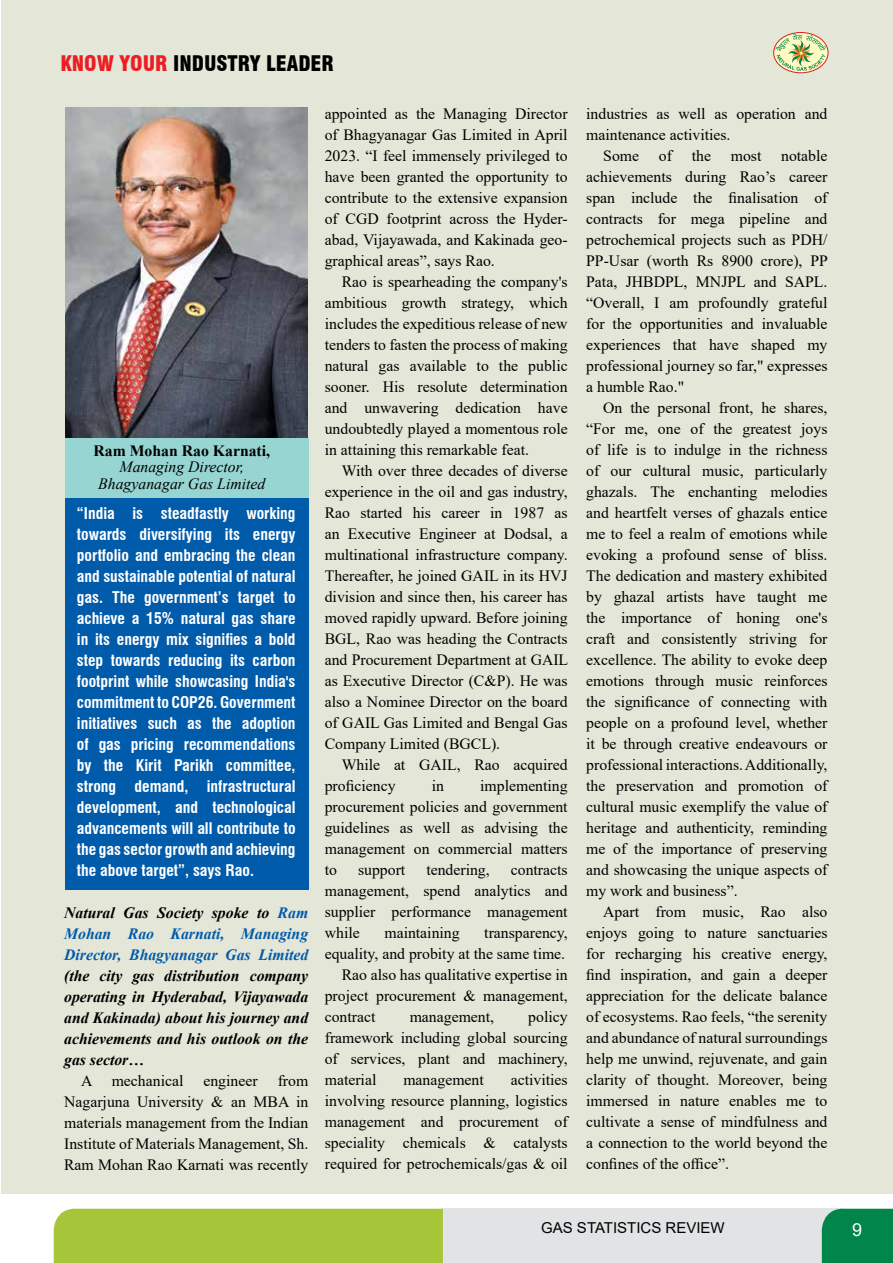
<style>
.page{position:relative;width:893px;height:1263px;background:#fff}
.page>*{position:absolute;margin:0;border:0;box-sizing:border-box;transform-origin:0 0}
.t1{font:900 condensed 21px "Swiss 721 BT";color:#000}
.t2{font:18px "Arial";color:#fff}
.t3{font:15.75px/21px "Times New Roman";color:#000;text-align:justify}
.t4{font:700 condensed 15.75px/21px "Swiss 721 BT";color:#fff;text-align:justify}
.t5{font:italic 700 15.75px/21px "Times New Roman";color:#000;text-align:justify}
.t6{font:italic 700 15.75px/21px "Times New Roman";color:#005baa;text-align:justify}
.t7{font:italic 15.75px/16.5px "Times New Roman";color:#000;text-align:center}
.t8{font:700 15.75px "Times New Roman";color:#000}
.t9{font:15px "Arial";color:#000}
.s1{color:#ed1d24}
.s2{color:#000}
</style>
<div class="page">
<div style="left:442px;top:1209px;width:400px;height:54px;background:#e2e3e4"></div>
<div style="left:54px;top:1209px;width:389px;height:54px;background:#a7c539"></div>
<div style="left:822px;top:1209px;width:71px;height:54px;background:#00854a"></div>
<div style="left:2px;top:0;width:891px;height:1194px;background:#e4e6d7"></div>
<img style="left:65px;top:107px;width:243px;height:332px">
<div style="left:773px;top:32px;width:55px;height:41px;border:1px solid #d2232a;border-radius:50%"></div>
<svg style="left:775px;top:34px;width:51px;height:37px;background:#cdd3a0"></svg>
<div style="left:65px;top:439px;width:243px;height:59px;background:#96d5d2"></div>
<div style="left:65px;top:498px;width:243px;height:391px;background:#005baa"></div>
<h1 class="t1" style="left:60px;top:50px;width:275px"><span class="s1">KNOW YOUR</span> INDUSTRY LEADER</h1>
<p class="t3" style="left:325px;top:103px;width:244px">appointed as the Managing Director of Bhagyanagar Gas Limited in April 2023. “I feel immensely privileged to have been granted the opportunity to contribute to the extensive expansion of CGD footprint across the Hyder&shy;abad, Vijayawada, and Kakinada geo&shy;graphical areas”, says Rao.</p>
<p class="t3" style="left:325px;top:271px;width:244px;text-indent:17px">Rao is spearheading the company's ambitious growth strategy, which includes the expeditious release of new tenders to fasten the process of making natural gas available to the public sooner. His resolute determination and unwavering dedication have undoubtedly played a momentous role in attaining this remarkable feat.</p>
<p class="t3" style="left:325px;top:460px;width:245px;text-indent:17px">With over three decades of diverse experience in the oil and gas industry, Rao started his career in 1987 as an Executive Engineer at Dodsal, a multinational infrastructure company.<br>Thereafter, he joined GAIL in its HVJ division and since then, his career has moved rapidly upward. Before joining BGL, Rao was heading the Contracts and Procurement Department at GAIL as Executive Director (C&amp;P). He was also a Nominee Director on the board of GAIL Gas Limited and Bengal Gas Company Limited (BGCL).</p>
<p class="t3" style="left:325px;top:754px;width:244px;text-indent:17px">While at GAIL, Rao acquired proficiency</p>
<p class="t8" style="left:93px;top:439px;width:178px">Ram Mohan Rao Karnati,</p>
<p class="t7" style="left:98px;top:458px;width:169px">Managing Director,<br>Bhagyanagar Gas Limited</p>
<p class="t4" style="left:77px;top:503px;width:220px">“India is steadfastly working towards diversifying its energy portfolio and embracing the clean and sustainable potential of natural gas. The government’s target to achieve a 15% natural gas share in its energy mix signifies a bold step towards reducing its carbon footprint while showcasing India's commitment to COP26. Government initiatives such as the adoption of gas pricing recommendations by the Kirit Parikh committee, strong demand, infrastructural development, and technological advancements will all contribute to the gas sector growth and achieving the above target”, says Rao.</p>
<p class="t6" style="left:64px;top:902px;width:246px"><span class="s2">Natural Gas Society spoke to</span> Ram Mohan Rao Karnati, Managing Director, Bhagyanagar Gas Limited</p>
<p class="t5" style="left:64px;top:965px;width:246px">(the city gas distribution company operating in Hyderabad, Vijayawada and Kakinada) about his journey and achievements and his outlook on the gas sector…</p>
<p class="t3" style="left:81px;top:1069px;width:104px">A mechanical</p>
<p class="t3" style="left:203px;top:1069px;width:56px">engineer</p>
<p class="t3" style="left:325px;top:775px;width:244px;text-indent:155px">implementing procurement policies and government guidelines as well as advising the management on commercial matters to</p>
<p class="t3" style="left:432px;top:775px;width:14px">in</p>
<p class="t3" style="left:358px;top:859px;width:49px">support</p>
<p class="t3" style="left:426px;top:859px;width:65px">tendering,</p>
<p class="t3" style="left:325px;top:859px;width:244px;text-indent:186px">contracts management, spend analytics and supplier performance management while</p>
<p class="t3" style="left:384px;top:922px;width:77px">maintaining</p>
<p class="t3" style="left:484px;top:922px;width:85px">transparency,</p>
<p class="t3" style="left:325px;top:943px;width:242px">equality, and probity at the same time.</p>
<p class="t3" style="left:342px;top:964px;width:227px">Rao also has qualitative expertise in</p>
<p class="t3" style="left:325px;top:985px;width:244px">project procurement &amp; management,</p>
<p class="t3" style="left:325px;top:1006px;width:52px">contract</p>
<p class="t3" style="left:410px;top:1006px;width:86px">management,</p>
<p class="t3" style="left:325px;top:1006px;width:244px;text-indent:204px">policy framework including global sourcing of services, plant and machinery, material</p>
<p class="t3" style="left:325px;top:1069px;width:244px;text-indent:186px">activities involving resource planning, logistics management and procurement of speciality chemicals &amp; catalysts required for petrochemicals/gas &amp; oil</p>
<p class="t3" style="left:64px;top:1069px;width:246px;text-indent:214px">from Nagarjuna University &amp; an MBA in materials management from the Indian Institute of Materials Management, Sh.<br>Ram Mohan Rao Karnati was recently</p>
<p class="t3" style="left:403px;top:1069px;width:82px">management</p>
<p class="t3" style="left:586px;top:102px;width:243px">industries as well as operation and</p>
<p class="t3" style="left:586px;top:123px;width:146px">maintenance activities.</p>
<p class="t3" style="left:603px;top:144px;width:37px">Some</p>
<p class="t3" style="left:659px;top:144px;width:15px">of</p>
<p class="t3" style="left:692px;top:144px;width:21px">the</p>
<p class="t3" style="left:731px;top:144px;width:32px">most</p>
<p class="t3" style="left:586px;top:144px;width:243px;text-indent:195px">notable achievements during Rao’s career span include the finalisation of contracts for mega pipeline and petrochemical projects such as PDH/ PP-Usar (worth Rs 8900 crore), PP Pata, JHBDPL, MNJPL and SAPL. “Overall, I am profoundly grateful for the opportunities and invaluable experiences that have shaped my professional journey so far," expresses a humble Rao."</p>
<p class="t3" style="left:586px;top:396px;width:243px;text-indent:17px">On the personal front, he shares, “For me, one of the greatest joys of life is to indulge in the richness of our cultural music, particularly ghazals. The enchanting melodies and heartfelt verses of ghazals entice me to feel a realm of emotions while evoking a profound sense of bliss.<br>The dedication and mastery exhibited by ghazal artists have taught me the importance of honing one's craft and consistently striving for excellence. The ability to evoke deep emotions through music reinforces the significance of connecting with people on a profound level, whether it be through creative endeavours or professional interactions. Additionally, the preservation and promotion of cultural music exemplify the value of heritage and authenticity, reminding me of the importance of preserving and showcasing the unique aspects of my work and business”.</p>
<p class="t3" style="left:586px;top:900px;width:243px;text-indent:17px">Apart from music, Rao also enjoys going to nature sanctuaries for recharging his creative energy, find inspiration, and gain a deeper appreciation for the delicate balance of ecosystems. Rao feels, “the serenity and abundance of natural surroundings help me unwind, rejuvenate, and gain clarity of thought. Moreover, being immersed in nature enables me to cultivate a sense of mindfulness and a connection to the world beyond the confines of the office”.</p>
<p class="t9" style="left:541px;top:1218px;width:185px">GAS STATISTICS REVIEW</p>
<p class="t2" style="left:852px;top:1217px;width:12px">9</p>
</div>
